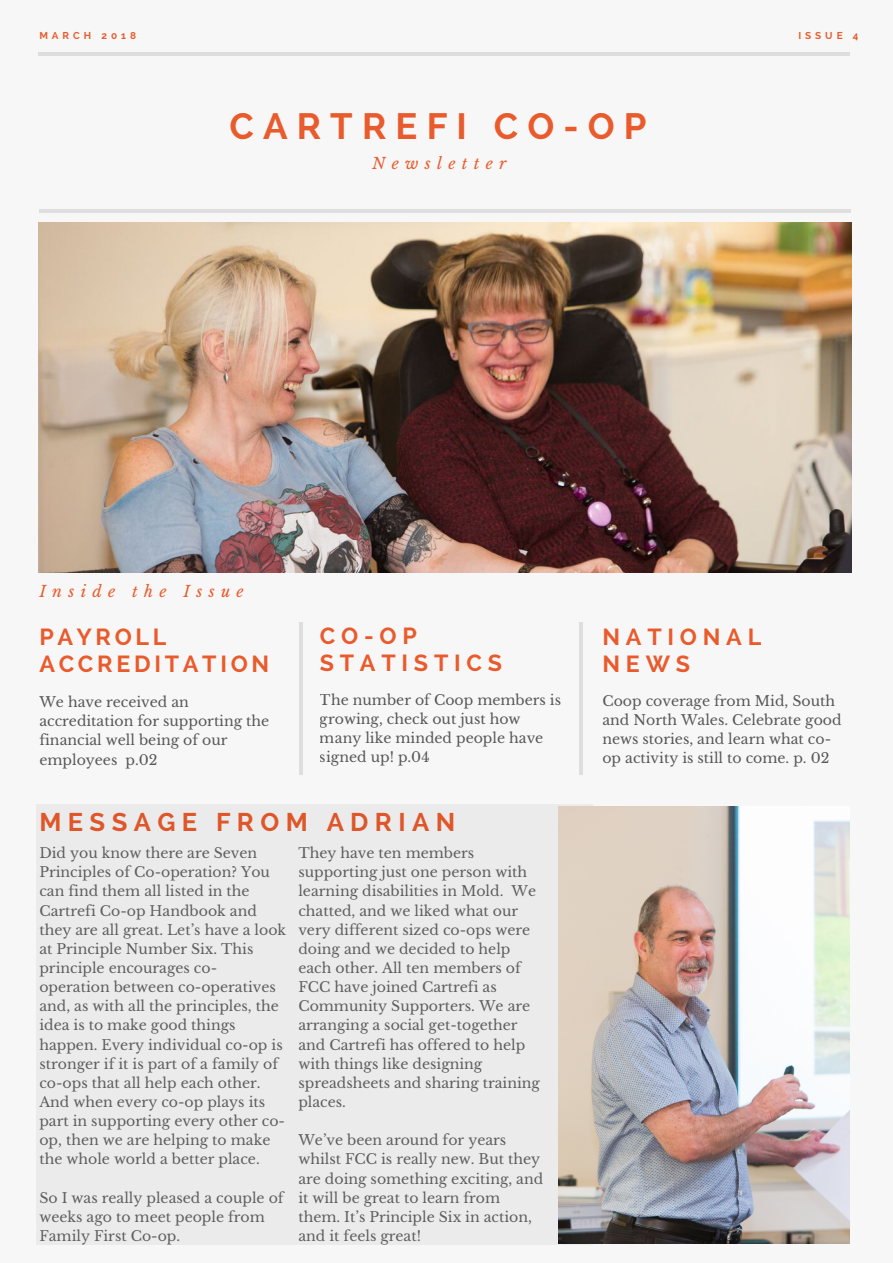
<style>
.page{position:relative;width:893px;height:1263px;background:#f7f7f7}
.page>*{position:absolute;margin:0;border:0;box-sizing:border-box;transform-origin:0 0}
.t1{font:700 36.45px "Raleway";letter-spacing:.25em;color:#e95b2c}
.t2{font:700 25.5px "Raleway";letter-spacing:.25em;color:#e95b2c}
.t3{font:700 23.25px/27px "Raleway";letter-spacing:.25em;color:#e95b2c}
.t4{font:700 23.25px/27px "Raleway";letter-spacing:.16em;color:#e95b2c}
.t5{font:italic 15.75px "Libre Baskerville";letter-spacing:.4em;color:#e95b2c}
.t6{font:14.1px/19.2px "Libre Baskerville";color:#000}
.t7{font:700 9.9px "Raleway";letter-spacing:.4em;color:#e95b2c}
</style>
<div class="page">
<hr style="left:39px;top:209px;width:812px;height:4px;background:#dedede">
<hr style="left:38px;top:52px;width:812px;height:3px;background:#000">
<img style="left:38px;top:223px;width:813px;height:349px">
<hr style="left:299px;top:622px;width:3px;height:153px;background:#000">
<hr style="left:579px;top:622px;width:4px;height:153px;background:#dedede">
<div style="left:36px;top:804px;width:556px;height:440px;background:#ebebeb"></div>
<img style="left:558px;top:806px;width:291px;height:437px">
<p class="t7" style="left:39px;top:30px;width:98px">MARCH 2018</p>
<p class="t7" style="left:798px;top:30px;width:62px">ISSUE 4</p>
<h1 class="t1" style="left:229px;top:104px;width:418px">CARTREFI CO-OP</h1>
<p class="t5" style="left:372px;top:154px;width:136px">Newsletter</p>
<p class="t5" style="left:39px;top:581px;width:206px">Inside the Issue</p>
<h3 class="t4" style="left:39px;top:624px;width:231px">PAYROLL<br>ACCREDITATION</h3>
<p class="t6" style="left:39px;top:693px;width:231px">We have received an accreditation for supporting the financial well being of our employees p.02</p>
<p class="t6" style="left:602px;top:691px;width:241px">Coop coverage from Mid, South and North Wales. Celebrate good news stories, and learn what co&shy;op activity is still to come. p. 02</p>
<h3 class="t3" style="left:320px;top:622px;width:184px">CO-OP<br>STATISTICS</h3>
<p class="t6" style="left:320px;top:690px;width:243px">The number of Coop members is growing, check out just how many like minded people have signed up! p.04</p>
<h3 class="t3" style="left:602px;top:624px;width:160px">NATIONAL<br>NEWS</h3>
<h2 class="t2" style="left:39px;top:807px;width:417px">MESSAGE FROM ADRIAN</h2>
<p class="t6" style="left:39px;top:843px;width:248px">Did you know there are Seven<br>Principles of Co-operation? You can find them all listed in the<br>Cartrefi Co-op Handbook and they are all great. Let’s have a look at Principle Number Six. This principle encourages co&shy;operation between co-operatives and, as with all the principles, the idea is to make good things happen. Every individual co-op is stronger if it is part of a family of co-ops that all help each other.<br>And when every co-op plays its part in supporting every other co&shy;op, then we are helping to make the whole world a better place.</p>
<p class="t6" style="left:39px;top:1188px;width:246px">So I was really pleased a couple of weeks ago to meet people from<br>Family First Co-op.</p>
<p class="t6" style="left:298px;top:843px;width:243px">They have ten members supporting just one person with learning disabilities in Mold. We chatted, and we liked what our very different sized co-ops were doing and we decided to help each other. All ten members of<br>FCC have joined Cartrefi as<br>Community Supporters. We are arranging a social get-together and Cartrefi has offered to help with things like designing spreadsheets and sharing training places.</p>
<p class="t6" style="left:298px;top:1131px;width:246px">We’ve been around for years whilst FCC is really new. But they are doing something exciting, and it will be great to learn from them. It’s Principle Six in action, and it feels great!</p>
</div>
